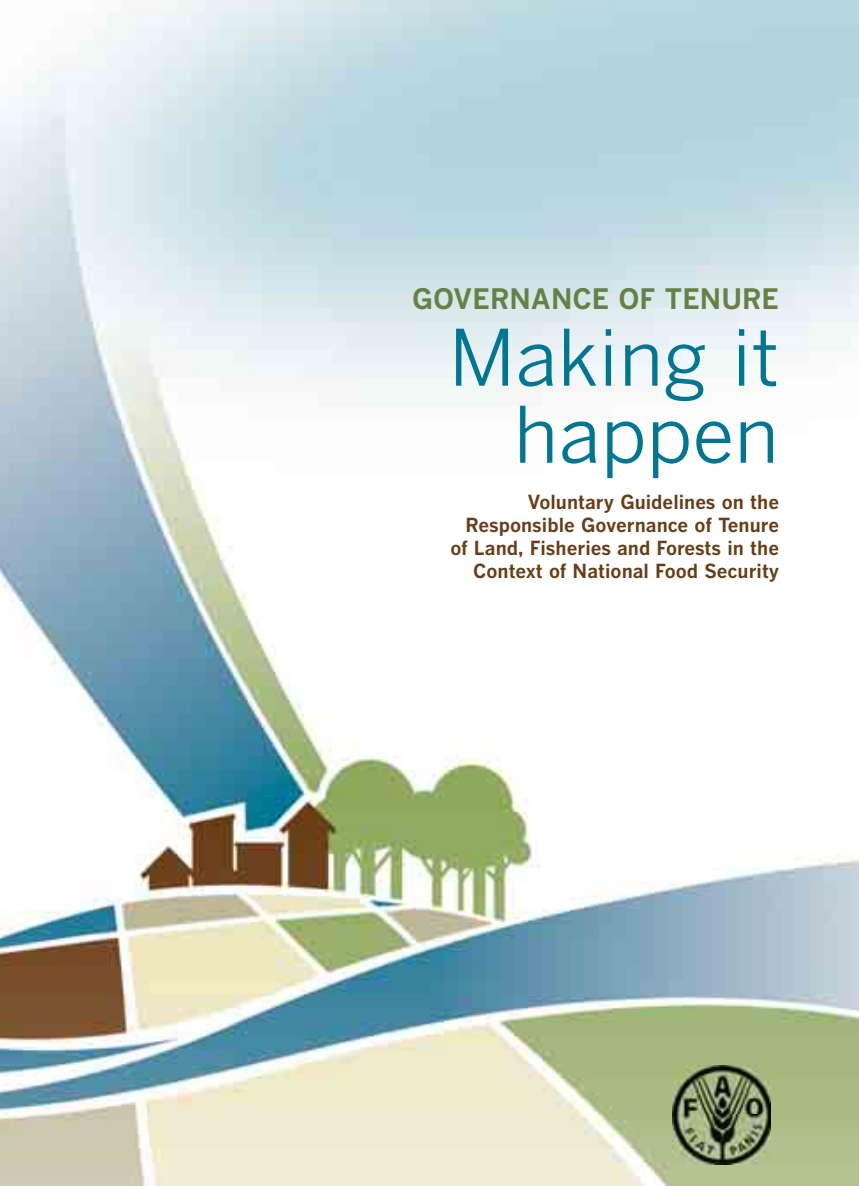
<style>
.page{position:relative;width:859px;height:1186px;background:#fff}
.page>*{position:absolute;margin:0;border:0;box-sizing:border-box;transform-origin:0 0}
.t1{font:77px/77px "Benton Gothic";color:#007693;text-align:right}
.t2{font:700 28px "Benton Gothic";color:#688045}
.t3{font:700 19.25px/23.1px "Benton Gothic";color:#683d17;text-align:right}
</style>
<div class="page">
<img style="left:0;top:0;width:858px;height:1185px">
<img style="left:672px;top:1065px;width:98px;height:98px">
<h2 class="t2" style="left:412px;top:288px;width:368px">GOVERNANCE OF TENURE</h2>
<h1 class="t1" style="left:448px;top:326px;width:332px">Making it happen</h1>
<p class="t3" style="left:450px;top:492px;width:330px">Voluntary Guidelines on the Responsible Governance of Tenure of Land, Fisheries and Forests in the Context of National Food Security</p>
</div>
